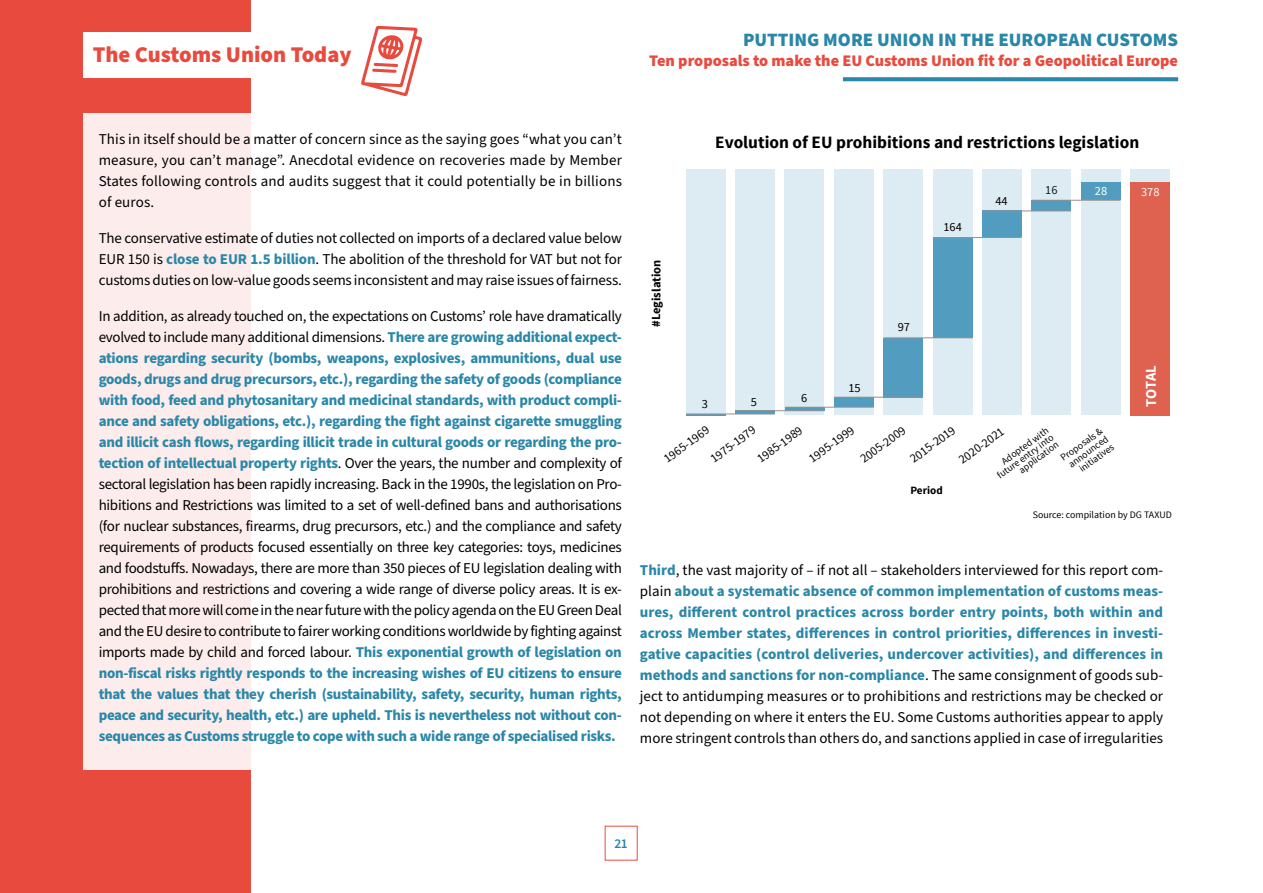
<style>
.page{position:relative;width:1263px;height:893px;background:#fff}
.page>*{position:absolute;margin:0;border:0;box-sizing:border-box;transform-origin:0 0}
.t1{font:900 22.5px "Source Sans Pro";color:#e94a3e}
.t2{font:900 18.9px "Source Sans Pro";color:#2a87a7}
.t3{font:700 17.25px "Source Sans Pro";color:#000}
.t4{font:900 16.2px "Source Sans Pro";color:#e94a3e}
.t5{font:15px/21px "Source Sans Pro";letter-spacing:-.01em;color:#000;text-align:justify}
.t6{font:700 14.85px "Source Sans Pro";color:#fff}
.t7{font:600 13.5px "Source Sans Pro";color:#2a87a7}
.t8{font:12.3px "Source Sans Pro";color:#000}
.t9{font:700 12.3px "Source Sans Pro";letter-spacing:-.01em;color:#000}
.t10{font:12.3px "Source Sans Pro";color:#fff}
.t11{font:700 11.1px "Source Sans Pro";color:#000}
.t12{font:9.9px/8.7px "Source Sans Pro";color:#000;text-align:right}
.s1{font-weight:700;color:#2a87a7}
</style>
<div class="page">
<div style="left:0;top:0;width:250px;height:893px;background:#e94a3e"></div>
<svg style="left:843px;top:77px;width:335px;height:4px"></svg>
<div style="left:84px;top:32px;width:366px;height:45px;background:#fff"></div>
<svg style="left:361px;top:26px;width:61px;height:70px"></svg>
<div style="left:84px;top:113px;width:1094px;height:657px;background:linear-gradient(to right,#fdf5f4,#fff)"></div>
<div style="left:982px;top:169px;width:40px;height:246px;background:#ddebf2"></div>
<div style="left:686px;top:169px;width:39px;height:246px;background:#ddebf2"></div>
<div style="left:735px;top:169px;width:40px;height:246px;background:#ddebf2"></div>
<div style="left:785px;top:169px;width:39px;height:246px;background:#ddebf2"></div>
<div style="left:834px;top:169px;width:40px;height:246px;background:#ddebf2"></div>
<div style="left:883px;top:169px;width:40px;height:246px;background:#ddebf2"></div>
<div style="left:933px;top:169px;width:39px;height:246px;background:#ddebf2"></div>
<div style="left:1031px;top:169px;width:40px;height:246px;background:#ddebf2"></div>
<div style="left:1081px;top:169px;width:39px;height:246px;background:#ddebf2"></div>
<div style="left:1130px;top:169px;width:40px;height:246px;background:#ddebf2"></div>
<div style="left:1130px;top:182px;width:40px;height:233px;background:#df6150"></div>
<div style="left:1081px;top:182px;width:39px;height:18px;background:#529dbf"></div>
<div style="left:1032px;top:200px;width:39px;height:11px;background:#529dbf"></div>
<div style="left:834px;top:397px;width:39px;height:10px;background:#529dbf"></div>
<hr style="left:785px;top:407px;width:39px;height:4px;background:#529dbf">
<hr style="left:735px;top:411px;width:39px;height:3px;background:#529dbf">
<hr style="left:686px;top:413px;width:39px;height:2px;background:#529dbf">
<div style="left:982px;top:211px;width:39px;height:26px;background:#529dbf"></div>
<div style="left:884px;top:338px;width:39px;height:60px;background:#529dbf"></div>
<div style="left:933px;top:237px;width:39px;height:100px;background:#529dbf"></div>
<hr style="left:1031px;top:200px;width:89px;height:1px;background:#979290">
<hr style="left:982px;top:211px;width:89px;height:1px;background:#979290">
<hr style="left:933px;top:237px;width:88px;height:1px;background:#979290">
<hr style="left:884px;top:337px;width:88px;height:1px;background:#979290">
<hr style="left:834px;top:397px;width:89px;height:1px;background:#979290">
<hr style="left:785px;top:407px;width:88px;height:1px;background:#979290">
<hr style="left:735px;top:410px;width:89px;height:1px;background:#979290">
<hr style="left:686px;top:414px;width:88px;height:1px;background:#979290">
<p class="t2" style="left:743px;top:26px;width:437px">PUTTING MORE UNION IN THE EUROPEAN CUSTOMS</p>
<h1 class="t1" style="left:93px;top:39px;width:260px">The Customs Union Today</h1>
<p class="t4" style="left:649px;top:49px;width:530px">Ten proposals to make the EU Customs Union fit for a Geopolitical Europe</p>
<p class="t5" style="left:99px;top:129px;width:525px">This in itself should be a matter of concern since as the saying goes “what you can’t measure, you can’t manage”. Anecdotal evidence on recoveries made by Member States following controls and audits suggest that it could potentially be in billions of euros.</p>
<p class="t5" style="left:99px;top:228px;width:525px">The conservative estimate of duties not collected on imports of a declared value below EUR 150 is <span class="s1">close to EUR 1.5 billion</span>. The abolition of the threshold for VAT but not for customs duties on low-value goods seems inconsistent and may raise issues of fairness.</p>
<p class="t5" style="left:99px;top:306px;width:525px">In addition, as already touched on, the expectations on Customs’ role have dramatically evolved to include many additional dimensions. <span class="s1">There are growing additional expect&shy;ations regarding security (bombs, weapons, explosives, ammunitions, dual use goods, drugs and drug precursors, etc.), regarding the safety of goods (compliance with food, feed and phytosanitary and medicinal standards, with product compli&shy;ance and safety obligations, etc.), regarding the fight against cigarette smuggling and illicit cash flows, regarding illicit trade in cultural goods or regarding the pro&shy;tection of intellectual property rights</span>. Over the years, the number and complexity of sectoral legislation has been rapidly increasing. Back in the 1990s, the legislation on Pro&shy;hibitions and Restrictions was limited to a set of well-defined bans and authorisations (for nuclear substances, firearms, drug precursors, etc.) and the compliance and safety requirements of products focused essentially on three key categories: toys, medicines and foodstuffs. Nowadays, there are more than 350 pieces of EU legislation dealing with prohibitions and restrictions and covering a wide range of diverse policy areas. It is ex&shy;pected that more will come in the near future with the policy agenda on the EU Green Deal and the EU desire to contribute to fairer working conditions worldwide by fighting against imports made by child and forced labour. <span class="s1">This exponential growth of legislation on non-fiscal risks rightly responds to the increasing wishes of EU citizens to ensure that the values that they cherish (sustainability, safety, security, human rights, peace and security, health, etc.) are upheld. This is nevertheless not without con&shy;sequences as Customs struggle to cope with such a wide range of specialised risks.</span></p>
<p class="t3" style="left:715px;top:131px;width:425px">Evolution of EU prohibitions and restrictions legislation</p>
<p class="t9" style="left:648px;top:327px;width:68px;rotate:-90deg">#Legislation</p>
<p class="t8" style="left:702px;top:397px;width:8px">3</p>
<p class="t8" style="left:751px;top:394px;width:8px">5</p>
<p class="t8" style="left:801px;top:390px;width:8px">6</p>
<p class="t8" style="left:848px;top:381px;width:14px">15</p>
<p class="t8" style="left:943px;top:220px;width:20px">164</p>
<p class="t8" style="left:995px;top:193px;width:14px">44</p>
<p class="t8" style="left:898px;top:320px;width:14px">97</p>
<p class="t8" style="left:1045px;top:182px;width:14px">16</p>
<p class="t10" style="left:1095px;top:183px;width:14px">28</p>
<p class="t10" style="left:1141px;top:184px;width:20px">378</p>
<p class="t6" style="left:1141px;top:407px;width:43px;rotate:-90deg">TOTAL</p>
<p class="t8" style="left:661px;top:454px;width:55px;rotate:-36deg">1965-1969</p>
<p class="t8" style="left:707px;top:454px;width:55px;rotate:-36deg">1975-1979</p>
<p class="t8" style="left:754px;top:454px;width:55px;rotate:-36deg">1985-1989</p>
<p class="t8" style="left:806px;top:454px;width:55px;rotate:-36deg">1995-1999</p>
<p class="t8" style="left:857px;top:454px;width:55px;rotate:-36deg">2005-2009</p>
<p class="t8" style="left:907px;top:454px;width:55px;rotate:-36deg">2015-2019</p>
<p class="t12" style="left:991px;top:466px;width:69px;rotate:-36deg">Adopted with future entry into application</p>
<p class="t12" style="left:1059px;top:455px;width:51px;line-height:9.9px;rotate:-36deg">Proposals &amp; announced initiatives</p>
<p class="t8" style="left:955px;top:455px;width:55px;rotate:-36deg">2020-2021</p>
<p class="t11" style="left:910px;top:483px;width:34px">Period</p>
<p class="t12" style="left:1033px;top:511px;width:140px">Source: compilation by DG TAXUD</p>
<p class="t5" style="left:640px;top:560px;width:525px"><span class="s1">Third</span>, the vast majority of – if not all – stakeholders interviewed for this report com&shy;plain <span class="s1">about a systematic absence of common implementation of customs meas&shy;ures, different control practices across border entry points, both within and across Member states, differences in control priorities, differences in investi&shy;gative capacities (control deliveries, undercover activities), and differences in methods and sanctions for non-compliance</span>. The same consignment of goods sub&shy;ject to antidumping measures or to prohibitions and restrictions may be checked or not depending on where it enters the EU. Some Customs authorities appear to apply more stringent controls than others do, and sanctions applied in case of irregularities</p>
<p class="t7" style="left:614px;top:834px;width:15px">21</p>
</div>
